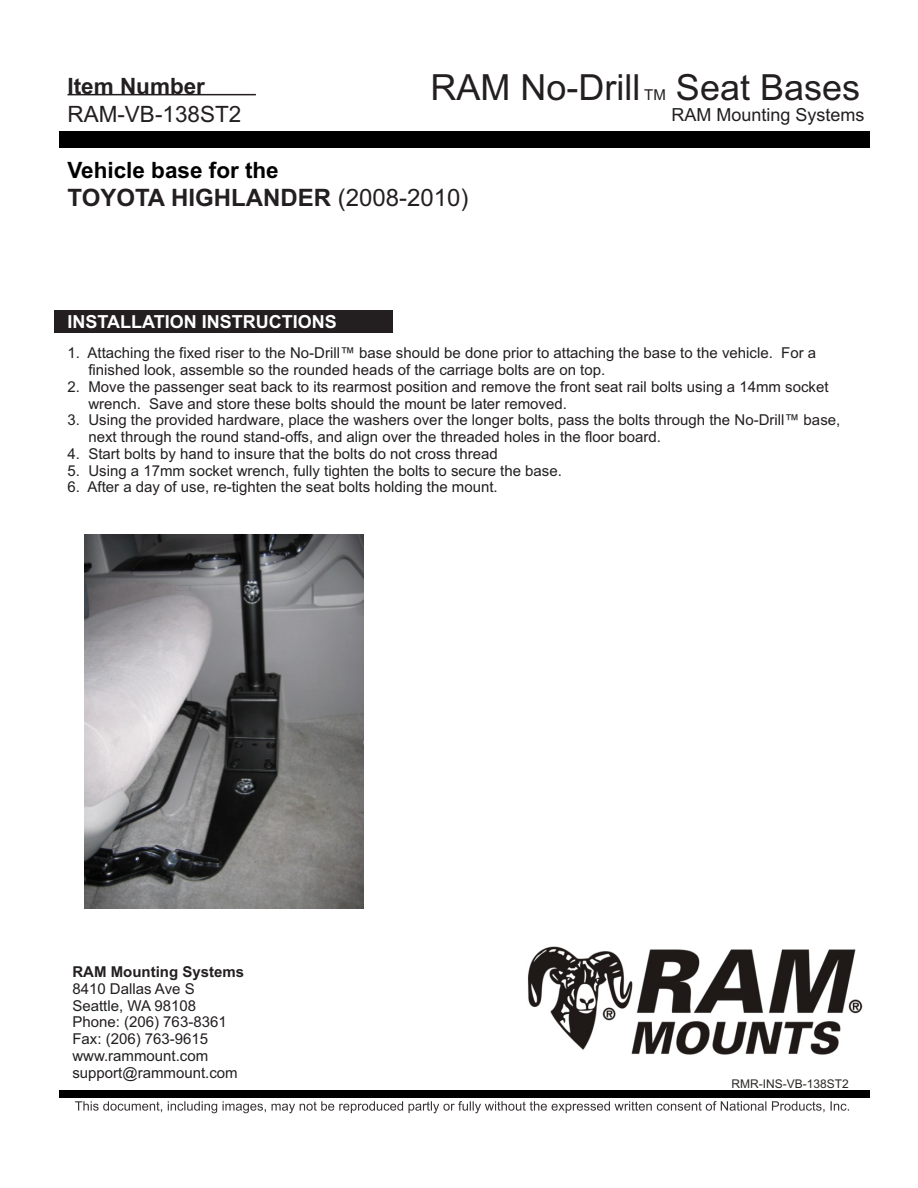
<style>
.page{position:relative;width:918px;height:1188px;background:#fff}
.page>*{position:absolute;margin:0;border:0;box-sizing:border-box;transform-origin:0 0}
.t1{font:36px "Arial";color:#231f20}
.t2{font:700 24px "Arial";color:#231f20}
.t3{font:700 22.5px "Arial";color:#000}
.t4{font:22.5px "Arial";color:#231f20}
.t5{font:700 22.5px "Arial";color:#231f20}
.t6{font:700 18px "Arial";color:#fff}
.t7{font:18px "Arial";color:#231f20}
.t8{font:15px/16.8px "Arial";color:#231f20}
.t9{font:700 15px "Arial";color:#231f20}
.t10{font:12px "Arial";color:#2b2924}
.s1{font-weight:400}
</style>
<div class="page">
<div style="left:54px;top:310px;width:338px;height:23px;background:#231f20"></div>
<hr style="left:68px;top:94px;width:188px;height:1px;background:#231f20">
<img style="left:84px;top:535px;width:280px;height:374px">
<div style="left:59px;top:131px;width:811px;height:17px;background:#000"></div>
<div style="left:59px;top:1090px;width:811px;height:8px;background:#000"></div>
<svg style="left:75px;top:1101px;width:774px;height:12px"></svg>
<img style="left:528px;top:946px;width:335px;height:109px">
<h3 class="t5" style="left:68px;top:78px;width:139px">Item Number</h3>
<h1 class="t1" style="left:430px;top:74px;width:211px">RAM No-Drill</h1>
<p class="t8" style="left:644px;top:88px;width:23px">TM</p>
<h3 class="t4" style="left:68px;top:105px;width:175px">RAM-VB-138ST2</h3>
<h1 class="t1" style="left:676px;top:74px;width:186px">Seat Bases</h1>
<p class="t7" style="left:672px;top:108px;width:195px">RAM Mounting Systems</p>
<h3 class="t3" style="left:68px;top:161px;width:213px">Vehicle base for the</h3>
<h2 class="t2" style="left:67px;top:189px;width:402px">TOYOTA HIGHLANDER <span class="s1">(2008-2010)</span></h2>
<p class="t6" style="left:68px;top:315px;width:271px">INSTALLATION INSTRUCTIONS</p>
<p class="t8" style="left:88px;top:346px;width:729px;text-indent:-21px">1. Attaching the fixed riser to the No-Drill™ base should be done prior to attaching the base to the vehicle. For a finished look, assemble so the rounded heads of the carriage bolts are on top.</p>
<p class="t8" style="left:88px;top:380px;width:742px;text-indent:-21px">2. Move the passenger seat back to its rearmost position and remove the front seat rail bolts using a 14mm socket wrench. Save and store these bolts should the mount be later removed.</p>
<p class="t8" style="left:88px;top:413px;width:753px;text-indent:-21px">3. Using the provided hardware, place the washers over the longer bolts, pass the bolts through the No-Drill™ base, next through the round stand-offs, and align over the threaded holes in the floor board.</p>
<p class="t8" style="left:68px;top:447px;width:432px">4. Start bolts by hand to insure that the bolts do not cross thread</p>
<p class="t8" style="left:68px;top:463px;width:496px">5. Using a 17mm socket wrench, fully tighten the bolts to secure the base.</p>
<p class="t8" style="left:68px;top:480px;width:432px">6. After a day of use, re-tighten the seat bolts holding the mount.</p>
<p class="t9" style="left:72px;top:966px;width:173px">RAM Mounting Systems</p>
<p class="t8" style="left:72px;top:982px;width:167px">8410 Dallas Ave S<br>Seattle, WA 98108<br>Phone: (206) 763-8361<br>Fax: (206) 763-9615 www.rammount.com support@rammount.com</p>
<p class="t10" style="left:732px;top:1079px;width:119px">RMR-INS-VB-138ST2</p>
</div>
